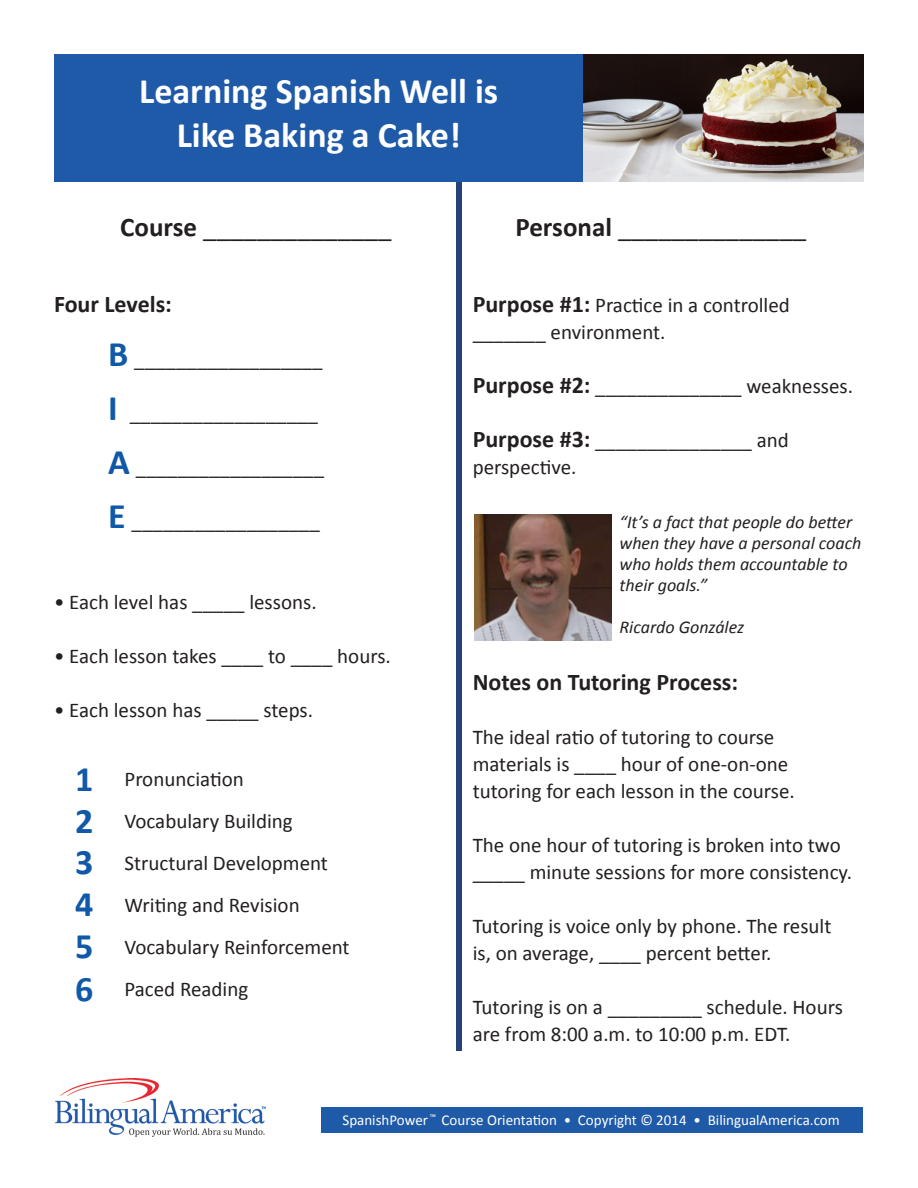
<style>
.page{position:relative;width:918px;height:1188px;background:#fff}
.page>*{position:absolute;margin:0;border:0;box-sizing:border-box;transform-origin:0 0}
.t1{font:700 36px "Calibri";color:#fff}
.t2{font:700 36px "Calibri";color:#1059a8}
.t3{font:27px "Calibri";color:#231f20}
.t4{font:700 24px "Calibri";color:#231f20}
.t5{font:21px/27px "Calibri";color:#231f20}
.t6{font:italic 18px/21px "Calibri";color:#231f20}
.t7{font:15px "Calibri";color:#fff}
.t8{font:9px "Calibri";color:#fff}
.s1{font-weight:700}
.s2{font-weight:700;font-size:36px;color:#1059a8}
.s3{font-weight:700;font-size:24px}
</style>
<div class="page">
<div style="left:456px;top:114px;width:5px;height:937px;background:#264379"></div>
<div style="left:54px;top:54px;width:810px;height:128px;background:#1f5aa8"></div>
<img style="left:474px;top:515px;width:138px;height:126px">
<img style="left:584px;top:54px;width:280px;height:128px">
<div style="left:322px;top:1108px;width:541px;height:25px;background:#1f5aa8"></div>
<img style="left:56px;top:1078px;width:209px;height:59px">
<p class="t1" style="left:139px;top:66px;width:361px">Learning Spanish Well is</p>
<p class="t1" style="left:177px;top:109px;width:286px">Like Baking a Cake!</p>
<p class="t3" style="left:120px;top:208px;width:273px"><span class="s1">Course</span> ______________</p>
<p class="t3" style="left:515px;top:208px;width:292px"><span class="s1">Personal</span> ______________</p>
<p class="t4" style="left:54px;top:287px;width:119px">Four Levels:</p>
<p class="t5" style="left:108px;top:345px;width:216px"><span class="s2">B</span> __________________</p>
<p class="t5" style="left:108px;top:399px;width:212px"><span class="s2">I</span> __________________</p>
<p class="t5" style="left:108px;top:453px;width:218px"><span class="s2">A</span> __________________</p>
<p class="t5" style="left:108px;top:507px;width:213px"><span class="s2">E</span> __________________</p>
<p class="t5" style="left:54px;top:588px;width:264px">• Each level has _____ lessons.</p>
<p class="t5" style="left:54px;top:642px;width:338px">• Each lesson takes ____ to ____ hours.</p>
<p class="t5" style="left:54px;top:696px;width:261px">• Each lesson has _____ steps.</p>
<p class="t2" style="left:75px;top:753px;width:20px">1</p>
<p class="t2" style="left:75px;top:795px;width:20px">2</p>
<p class="t2" style="left:75px;top:837px;width:20px">3</p>
<p class="t2" style="left:75px;top:878px;width:20px">4</p>
<p class="t2" style="left:75px;top:921px;width:20px">5</p>
<p class="t2" style="left:75px;top:964px;width:20px">6</p>
<p class="t5" style="left:124px;top:757px;width:227px;line-height:42px">Pronunciation<br>Vocabulary Building<br>Structural Development<br>Writing and Revision<br>Vocabulary Reinforcement<br>Paced Reading</p>
<p class="t5" style="left:473px;top:291px;width:319px"><span class="s3">Purpose #1:</span> Practice in a controlled _______ environment.</p>
<p class="t5" style="left:473px;top:372px;width:382px"><span class="s3">Purpose #2:</span> ______________ weaknesses.</p>
<p class="t5" style="left:473px;top:426px;width:318px"><span class="s3">Purpose #3:</span> _______________ and perspective.</p>
<p class="t6" style="left:620px;top:511px;width:243px">“It’s a fact that people do better when they have a personal coach who holds them accountable to their goals.”</p>
<p class="t6" style="left:620px;top:616px;width:126px">Ricardo González</p>
<p class="t4" style="left:473px;top:665px;width:267px">Notes on Tutoring Process:</p>
<p class="t5" style="left:473px;top:723px;width:324px">The ideal ratio of tutoring to course materials is ____ hour of one-on-one tutoring for each lesson in the course.</p>
<p class="t5" style="left:473px;top:831px;width:381px">The one hour of tutoring is broken into two _____ minute sessions for more consistency.</p>
<p class="t5" style="left:473px;top:912px;width:360px">Tutoring is voice only by phone. The result is, on average, ____ percent better.</p>
<p class="t5" style="left:473px;top:993px;width:372px">Tutoring is on a _________ schedule. Hours are from 8:00 a.m. to 10:00 p.m. EDT.</p>
<p class="t8" style="left:430px;top:1110px;width:8px">™</p>
<p class="t7" style="left:342px;top:1109px;width:499px">SpanishPower Course Orientation • Copyright © 2014 • BilingualAmerica.com</p>
</div>
